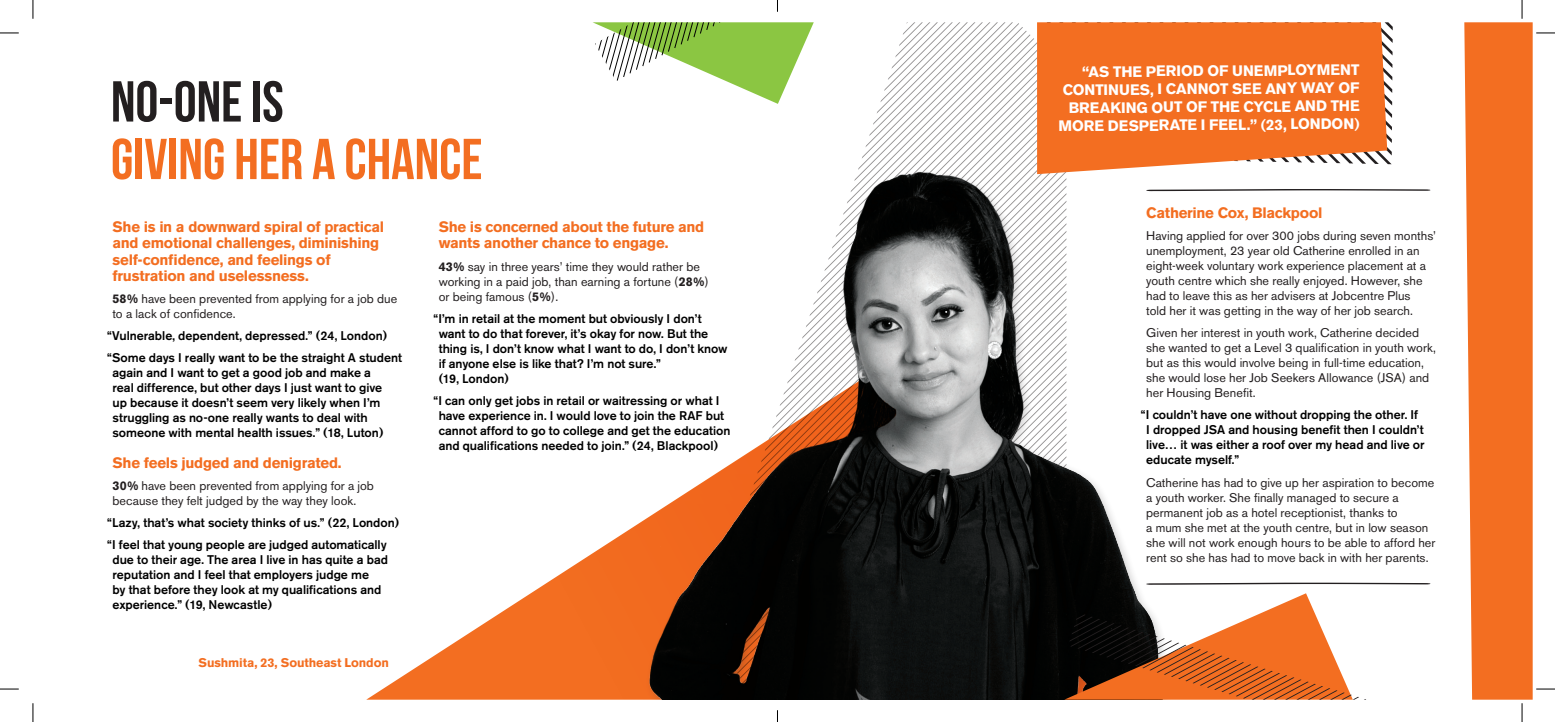
<style>
.page{position:relative;width:1555px;height:722px;background:#fff}
.page>*{position:absolute;margin:0;border:0;box-sizing:border-box;transform-origin:0 0}
.t1{font:57.5px "Bebas Neue";color:#f36e21}
.t2{font:57.5px "Bebas Neue";color:#231f20}
.t3{font:700 15px/16.2px "Akzidenz Grotesk BE";letter-spacing:-.01em;color:#f36e21}
.t4{font:700 15px/18px "Akzidenz Grotesk BE";letter-spacing:-.01em;color:#fff;text-align:right}
.t5{font:500 12.5px/15px "Akzidenz Grotesk BE";letter-spacing:-.005em;color:#000}
.t6{font:12.5px/15px "Akzidenz Grotesk BE";letter-spacing:.005em;color:#231f20}
.t7{font:700 12.5px "Akzidenz Grotesk BE";color:#f36e21}
.s1{font-weight:700}
</style>
<div class="page">
<svg style="left:1464px;top:22px;width:68px;height:677px;background:#f3772e"></svg>
<svg style="left:367px;top:526px;width:268px;height:173px"></svg>
<svg style="left:593px;top:22px;width:443px;height:82px"></svg>
<svg style="left:801px;top:73px;width:235px;height:7px"></svg>
<svg style="left:798px;top:80px;width:238px;height:8px"></svg>
<svg style="left:794px;top:88px;width:242px;height:7px"></svg>
<svg style="left:790px;top:95px;width:246px;height:8px"></svg>
<svg style="left:787px;top:103px;width:249px;height:7px"></svg>
<svg style="left:876px;top:110px;width:160px;height:8px"></svg>
<svg style="left:873px;top:118px;width:163px;height:7px"></svg>
<svg style="left:871px;top:125px;width:165px;height:8px"></svg>
<svg style="left:869px;top:133px;width:167px;height:7px"></svg>
<svg style="left:865px;top:140px;width:171px;height:8px"></svg>
<svg style="left:863px;top:148px;width:173px;height:8px"></svg>
<svg style="left:862px;top:156px;width:174px;height:7px"></svg>
<img style="left:635px;top:169px;width:540px;height:530px">
<svg style="left:1036px;top:22px;width:350px;height:152px;background:#f27932"></svg>
<svg style="left:1145px;top:189px;width:285px;height:2px"></svg>
<svg style="left:856px;top:406px;width:574px;height:293px"></svg>
<svg style="left:0;top:32px;width:19px;height:2px"></svg>
<svg style="left:1536px;top:32px;width:18px;height:2px"></svg>
<svg style="left:0;top:688px;width:19px;height:1px"></svg>
<svg style="left:1536px;top:688px;width:18px;height:1px"></svg>
<svg style="left:32px;top:0;width:2px;height:19px"></svg>
<svg style="left:32px;top:703px;width:2px;height:18px"></svg>
<svg style="left:1521px;top:0;width:1px;height:19px"></svg>
<svg style="left:1521px;top:703px;width:1px;height:18px"></svg>
<h1 class="t2" style="left:111px;top:70px;width:174px">NO-ONE IS</h1>
<h1 class="t1" style="left:111px;top:128px;width:373px">GIVING HER A CHANCE</h1>
<p class="t3" style="left:112px;top:219px;width:273px;text-indent:-5px">She is in a downward spiral of practical and emotional challenges, diminishing self-confidence, and feelings of frustration and uselessness.</p>
<p class="t6" style="left:112px;top:291px;width:286px"><span class="s1">58%</span> have been prevented from applying for a job due to a lack of confidence.</p>
<p class="t5" style="left:107px;top:324px;width:296px;line-height:22.1px">“Vulnerable, dependent, depressed.” (24, London) “Some days I really want to be the straight A student</p>
<p class="t5" style="left:112px;top:365px;width:272px">again and I want to get a good job and make a real difference, but other days I just want to give up because it doesn’t seem very likely when I’m struggling as no-one really wants to deal with someone with mental health issues.” (18, Luton)</p>
<p class="t3" style="left:107px;top:454px;width:236px">She feels judged and denigrated.</p>
<p class="t6" style="left:112px;top:478px;width:263px"><span class="s1">30%</span> have been prevented from applying for a job because they felt judged by the way they look.</p>
<p class="t5" style="left:107px;top:511px;width:294px;line-height:22.1px">“Lazy, that’s what society thinks of us.” (22, London) “I feel that young people are judged automatically</p>
<p class="t5" style="left:112px;top:552px;width:277px">due to their age. The area I live in has quite a bad reputation and I feel that employers judge me<br>by that before they look at my qualifications and experience.” (19, Newcastle)</p>
<p class="t7" style="left:198px;top:654px;width:192px">Sushmita, 23, Southeast London</p>
<p class="t3" style="left:438px;top:219px;width:267px;text-indent:-5px">She is concerned about the future and wants another chance to engage.</p>
<p class="t6" style="left:438px;top:258px;width:271px"><span class="s1">43%</span> say in three years’ time they would rather be working in a paid job, than earning a fortune (<span class="s1">28%</span>) or being famous (<span class="s1">5%</span>).</p>
<p class="t5" style="left:438px;top:310px;width:290px;text-indent:-5px">“I’m in retail at the moment but obviously I don’t want to do that forever, it’s okay for now. But the thing is, I don’t know what I want to do, I don’t know if anyone else is like that? I’m not sure.”<br>(19, London)</p>
<p class="t5" style="left:438px;top:393px;width:293px;text-indent:-5px">“I can only get jobs in retail or waitressing or what I have experience in. I would love to join the RAF but cannot afford to go to college and get the education and qualifications needed to join.” (24, Blackpool)</p>
<p class="t4" style="left:1058px;top:62px;width:303px">“As the period of unemployment continues, I cannot see any way of breaking out of the cycle and the more desperate I feel.” (23, London)</p>
<p class="t3" style="left:1146px;top:205px;width:178px">Catherine Cox, Blackpool</p>
<p class="t6" style="left:1146px;top:228px;width:291px">Having applied for over 300 jobs during seven months’ unemployment, 23 year old Catherine enrolled in an eight-week voluntary work experience placement at a youth centre which she really enjoyed. However, she had to leave this as her advisers at Jobcentre Plus<br>told her it was getting in the way of her job search.</p>
<p class="t6" style="left:1146px;top:325px;width:291px">Given her interest in youth work, Catherine decided she wanted to get a Level 3 qualification in youth work, but as this would involve being in full-time education, she would lose her Job Seekers Allowance (JSA) and her Housing Benefit.</p>
<p class="t5" style="left:1146px;top:407px;width:280px;text-indent:-5px">“I couldn’t have one without dropping the other. If I dropped JSA and housing benefit then I couldn’t live… it was either a roof over my head and live or educate myself.”</p>
<p class="t6" style="left:1146px;top:474px;width:290px">Catherine has had to give up her aspiration to become a youth worker. She finally managed to secure a permanent job as a hotel receptionist, thanks to<br>a mum she met at the youth centre, but in low season she will not work enough hours to be able to afford her rent so she has had to move back in with her parents.</p>
</div>
